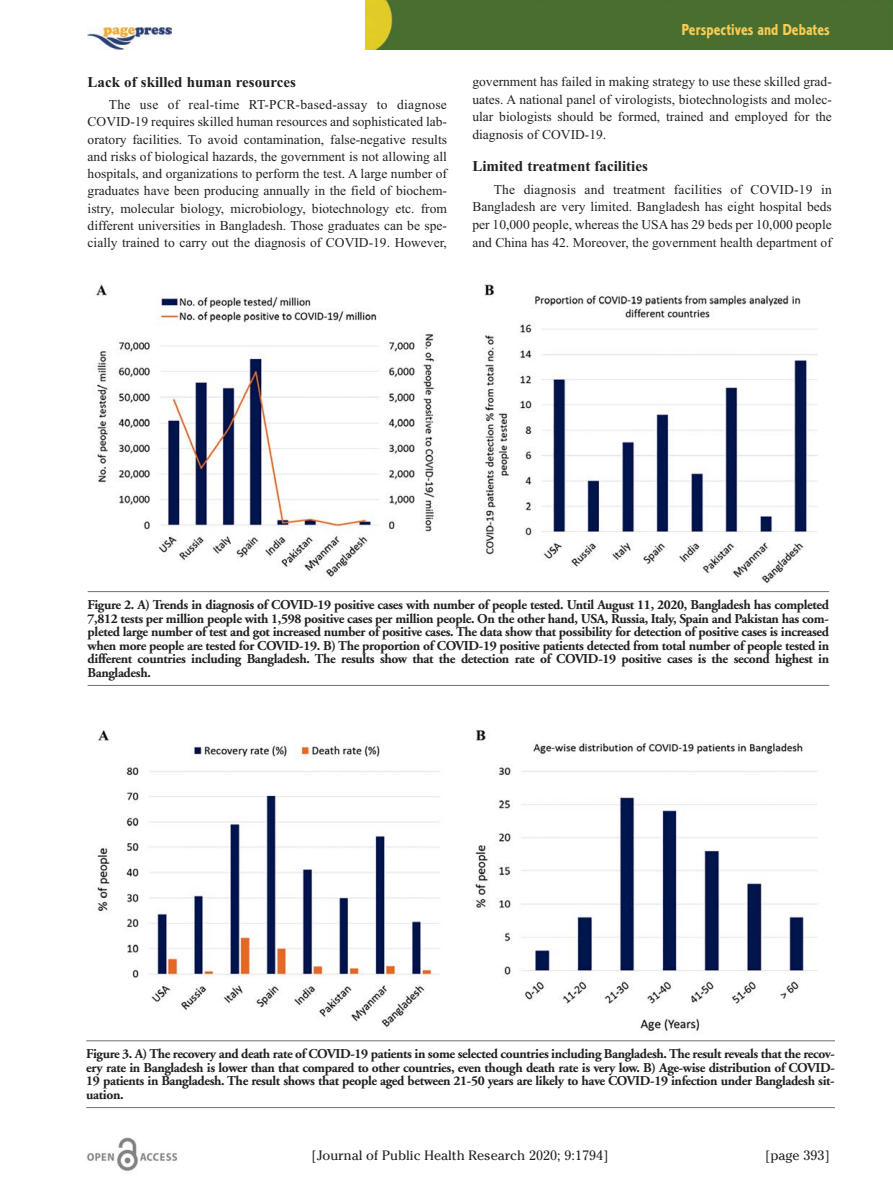
<style>
.page{position:relative;width:893px;height:1191px;background:#fff}
.page>*{position:absolute;margin:0;border:0;box-sizing:border-box;transform-origin:0 0}
.t1{font:16.5px "Corinthian Bold Condensed Plain";color:#f9cc53}
.t2{font:700 15px "Times New Roman";color:#231f20}
.t3{font:700 13.5px/13.5px "Adobe Garamond";letter-spacing:-.025em;color:#231f20;text-align:justify}
.t4{font:13.5px/17.2px "Times New Roman";color:#231f20;text-align:justify}
.t5{font:13.5px "Cheltenham";color:#231f20}
</style>
<div class="page">
<img style="left:86px;top:1137px;width:92px;height:35px">
<div style="left:366px;top:0;width:527px;height:49px;background:#486e30"></div>
<img style="left:88px;top:26px;width:84px;height:24px">
<hr style="left:88px;top:591px;width:741px;height:1px;background:#6c6d70">
<hr style="left:88px;top:685px;width:741px;height:1px;background:#6c6d70">
<img style="left:94px;top:284px;width:724px;height:300px">
<hr style="left:86px;top:1040px;width:749px;height:1px;background:#6c6d70">
<hr style="left:86px;top:1107px;width:749px;height:1px;background:#6c6d70">
<img style="left:97px;top:729px;width:721px;height:303px">
<p class="t2" style="left:88px;top:73px;width:210px">Lack of skilled human resources</p>
<p class="t4" style="left:88px;top:96px;width:361px;text-indent:21px">The use of real-time RT-PCR-based-assay to diagnose COVID-19 requires skilled human resources and sophisticated lab&shy;oratory facilities. To avoid contamination, false-negative results and risks of biological hazards, the government is not allowing all hospitals, and organizations to perform the test. A large number of graduates have been producing annually in the field of biochem&shy;istry, molecular biology, microbiology, biotechnology etc. from different universities in Bangladesh. Those graduates can be spe&shy;cially trained to carry out the diagnosis of COVID-19. However,</p>
<p class="t1" style="left:681px;top:24px;width:150px">Perspectives and Debates</p>
<p class="t4" style="left:472px;top:72px;width:361px;line-height:17.7px">government has failed in making strategy to use these skilled grad&shy;uates. A national panel of virologists, biotechnologists and molec&shy;ular biologists should be formed, trained and employed for the diagnosis of COVID-19.</p>
<p class="t2" style="left:472px;top:157px;width:177px">Limited treatment facilities</p>
<p class="t4" style="left:472px;top:180px;width:361px;line-height:17.7px;text-indent:21px">The diagnosis and treatment facilities of COVID-19 in Bangladesh are very limited. Bangladesh has eight hospital beds per 10,000 people, whereas the USA has 29 beds per 10,000 people and China has 42. Moreover, the government health department of</p>
<p class="t3" style="left:88px;top:599px;width:743px">Figure 2. A) Trends in diagnosis of COVID-19 positive cases with number of people tested. Until August 11, 2020, Bangladesh has completed 7,812 tests per million people with 1,598 positive cases per million people. On the other hand, USA, Russia, Italy, Spain and Pakistan has com&shy;pleted large number of test and got increased number of positive cases. The data show that possibility for detection of positive cases is increased when more people are tested for COVID-19. B) The proportion of COVID-19 positive patients detected from total number of people tested in different countries including Bangladesh. The results show that the detection rate of COVID-19 positive cases is the second highest in Bangladesh.</p>
<p class="t3" style="left:86px;top:1048px;width:750px">Figure 3. A) The recovery and death rate of COVID-19 patients in some selected countries including Bangladesh. The result reveals that the recov&shy;ery rate in Bangladesh is lower than that compared to other countries, even though death rate is very low. B) Age-wise distribution of COVID-19 patients in Bangladesh. The result shows that people aged between 21-50 years are likely to have COVID-19 infection under Bangladesh sit&shy;uation.</p>
<p class="t5" style="left:311px;top:1147px;width:299px">[Journal of Public Health Research 2020; 9:1794]</p>
<p class="t5" style="left:765px;top:1147px;width:66px">[page 393]</p>
</div>
